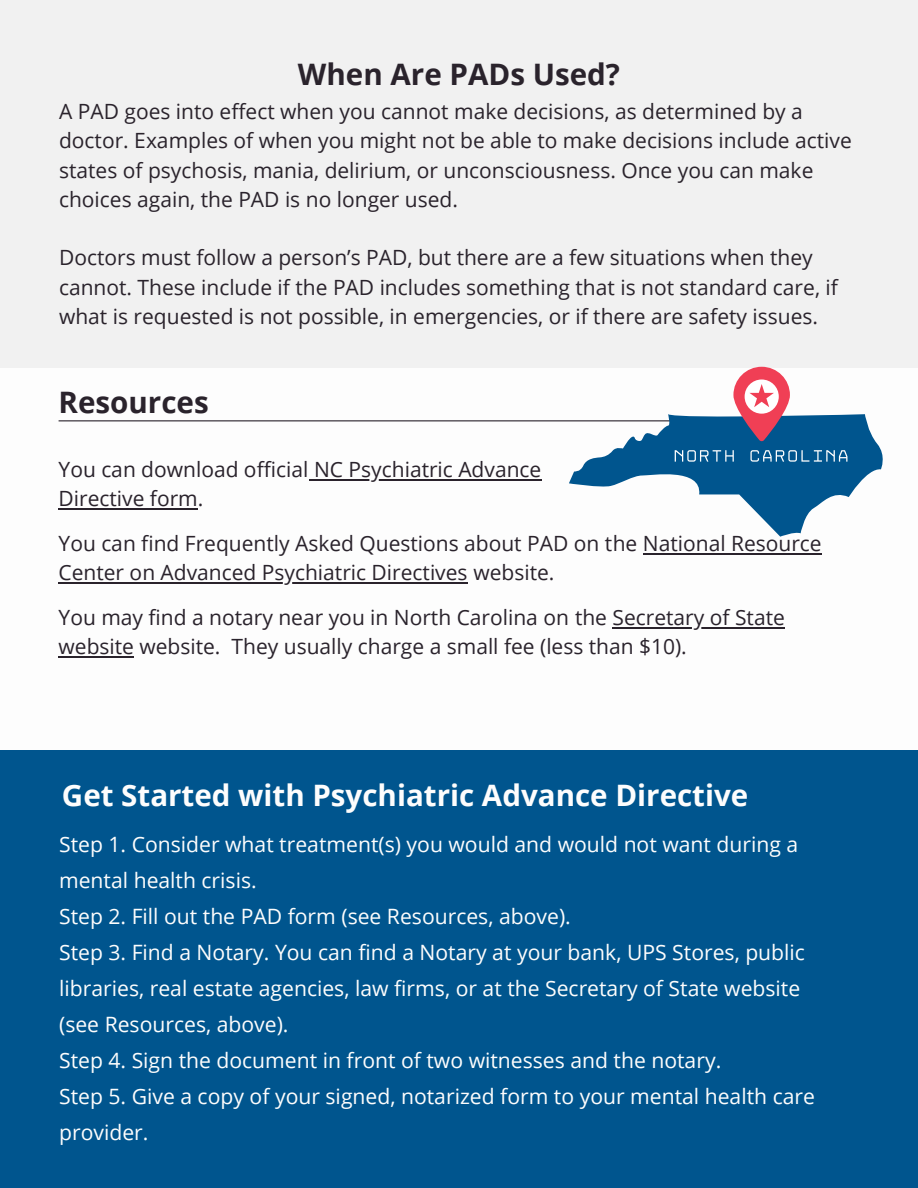
<style>
.page{position:relative;width:918px;height:1188px;background:#fff}
.page>*{position:absolute;margin:0;border:0;box-sizing:border-box;transform-origin:0 0}
.t1{font:700 29.55px "Open Sans";color:#fdfdfd}
.t2{font:700 29.55px "Open Sans";color:#2a232c}
.t3{font:21.15px/36px "Open Sans";color:#fdfdfd}
.t4{font:21px/29.2px "Open Sans";color:#2a232c}
</style>
<div class="page">
<div style="left:0;top:751px;width:918px;height:437px;background:#00558e"></div>
<div style="left:0;top:0;width:918px;height:368px;background:#f1f1f1"></div>
<hr style="left:59px;top:420px;width:734px;height:1px;background:#2a232c">
<hr style="left:309px;top:479px;width:233px;height:2px;background:#2a232c">
<hr style="left:59px;top:508px;width:139px;height:2px;background:#2a232c">
<hr style="left:643px;top:553px;width:179px;height:2px;background:#2a232c">
<hr style="left:59px;top:582px;width:409px;height:2px;background:#2a232c">
<hr style="left:613px;top:627px;width:172px;height:2px;background:#2a232c">
<hr style="left:59px;top:656px;width:75px;height:2px;background:#2a232c">
<svg style="left:569px;top:367px;width:314px;height:170px"></svg>
<p class="t2" style="left:298px;top:53px;width:324px">When Are PADs Used?</p>
<p class="t4" style="left:59px;top:96px;width:794px">A PAD goes into effect when you cannot make decisions, as determined by a doctor. Examples of when you might not be able to make decisions include active states of psychosis, mania, delirium, or unconsciousness. Once you can make choices again, the PAD is no longer used.</p>
<p class="t4" style="left:59px;top:243px;width:780px">Doctors must follow a person’s PAD, but there are a few situations when they cannot. These include if the PAD includes something that is not standard care, if what is requested is not possible, in emergencies, or if there are safety issues.</p>
<p class="t2" style="left:59px;top:382px;width:152px">Resources</p>
<p class="t4" style="left:59px;top:455px;width:484px">You can download official NC Psychiatric Advance</p>
<p class="t4" style="left:59px;top:484px;width:146px">Directive form.</p>
<h1 class="t4" style="left:59px;top:529px;width:765px">You can find Frequently Asked Questions about PAD on the National Resource</h1>
<p class="t4" style="left:59px;top:550px;width:728px;line-height:45px">Center on Advanced Psychiatric Directives website.<br>You may find a notary near you in North Carolina on the Secretary of State</p>
<p class="t4" style="left:59px;top:632px;width:630px">website website. They usually charge a small fee (less than $10).</p>
<h1 class="t1" style="left:62px;top:775px;width:688px">Get Started with Psychiatric Advance Directive</h1>
<p class="t3" style="left:59px;top:825px;width:741px">Step 1. Consider what treatment(s) you would and would not want during a mental health crisis.</p>
<p class="t3" style="left:59px;top:897px;width:513px">Step 2. Fill out the PAD form (see Resources, above).</p>
<h1 class="t3" style="left:59px;top:933px;width:747px">Step 3. Find a Notary. You can find a Notary at your bank, UPS Stores, public libraries, real estate agencies, law firms, or at the Secretary of State website</h1>
<p class="t3" style="left:59px;top:1005px;width:231px">(see Resources, above).</p>
<p class="t3" style="left:59px;top:1041px;width:664px">Step 4. Sign the document in front of two witnesses and the notary.</p>
<p class="t3" style="left:59px;top:1077px;width:757px">Step 5. Give a copy of your signed, notarized form to your mental health care provider.</p>
</div>
